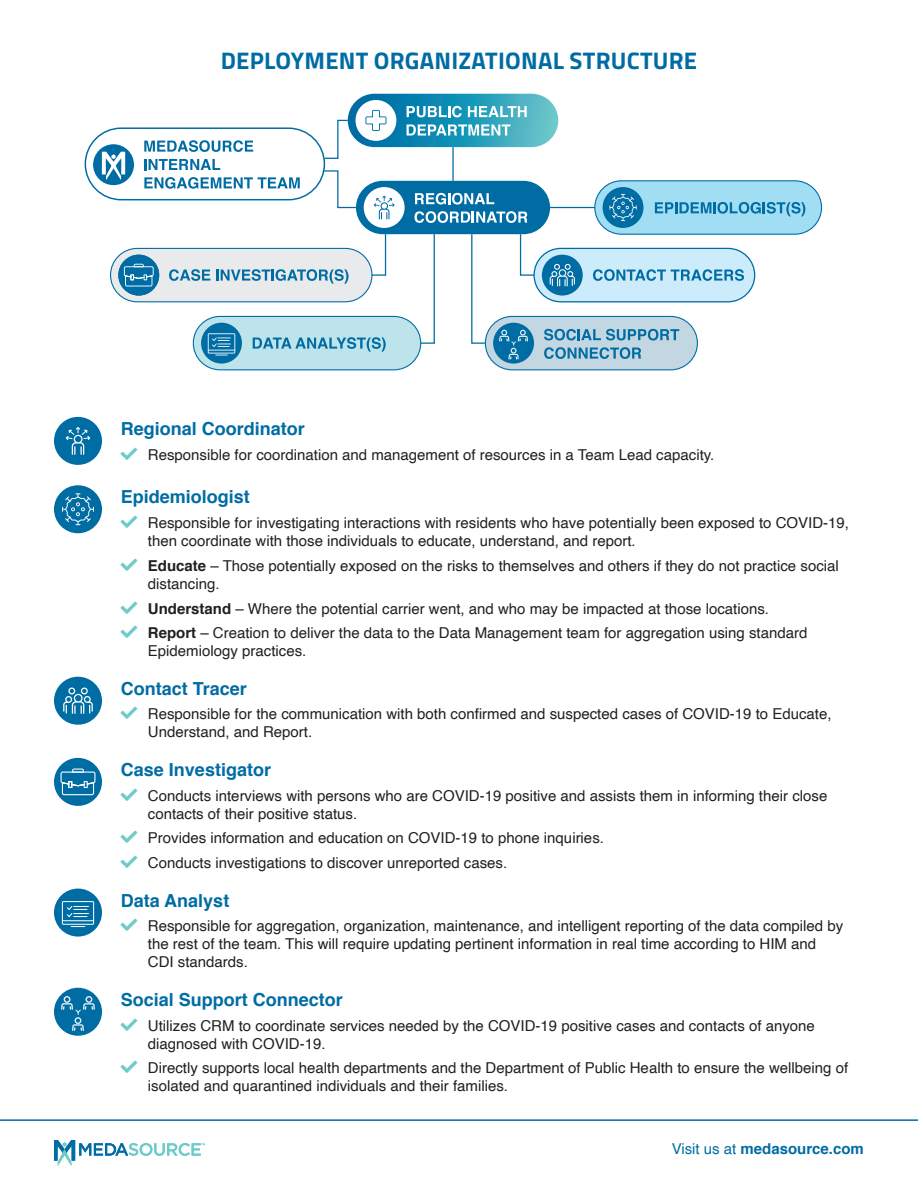
<style>
.page{position:relative;width:918px;height:1188px;background:#fff}
.page>*{position:absolute;margin:0;border:0;box-sizing:border-box;transform-origin:0 0}
.t1{font:700 24px "Titillium";letter-spacing:.01em;color:#006ca4}
.t2{font:700 18px "Helvetica";color:#006ca4}
.t3{font:15px/18px "Helvetica";color:#231f20}
.t4{font:700 15px "Helvetica";color:#006ca4}
.s1{font-weight:700}
.s2{font-weight:400}
</style>
<div class="page">
<div style="left:54px;top:417px;width:48px;height:48px;background:#006ca4;border-radius:50%"></div>
<svg style="left:66px;top:427px;width:24px;height:28px"></svg>
<div style="left:54px;top:677px;width:48px;height:48px;background:#006ca4;border-radius:50%"></div>
<svg style="left:63px;top:688px;width:30px;height:26px"></svg>
<div style="left:54px;top:889px;width:48px;height:48px;background:#006ca4;border-radius:50%"></div>
<svg style="left:62px;top:901px;width:32px;height:26px"></svg>
<div style="left:54px;top:485px;width:48px;height:48px;background:#006ca4;border-radius:50%"></div>
<svg style="left:62px;top:493px;width:32px;height:32px"></svg>
<div style="left:54px;top:988px;width:48px;height:48px;background:#006ca4;border-radius:50%"></div>
<svg style="left:61px;top:996px;width:34px;height:35px"></svg>
<hr style="left:452px;top:147px;width:2px;height:34px;background:#006ca4">
<div style="left:356px;top:181px;width:194px;height:53px;background:#006ca4;border-radius:27px"></div>
<svg style="left:415px;top:193px;width:79px;height:12px"></svg>
<svg style="left:414px;top:211px;width:113px;height:12px"></svg>
<div style="left:364px;top:187px;width:41px;height:41px;background:#fff;border-radius:50%"></div>
<div style="left:595px;top:181px;width:227px;height:53px;background:#a1ddf3;border-radius:27px"></div>
<div style="left:594px;top:180px;width:228px;height:55px;border:1px solid #006ca4;border-radius:27px"></div>
<hr style="left:550px;top:207px;width:45px;height:1px;background:#006ca4">
<svg style="left:373px;top:233px;width:14px;height:43px"></svg>
<div style="left:111px;top:248px;width:261px;height:54px;background:#e9eaeb;border-radius:27px"></div>
<div style="left:110px;top:248px;width:263px;height:54px;border:1px solid #006ca4;border-radius:27px"></div>
<svg style="left:169px;top:269px;width:41px;height:12px"></svg>
<svg style="left:216px;top:269px;width:133px;height:15px"></svg>
<div style="left:603px;top:187px;width:40px;height:41px;background:#006ca4;border-radius:50%"></div>
<svg style="left:609px;top:194px;width:28px;height:27px"></svg>
<div style="left:118px;top:255px;width:41px;height:41px;background:#006ca4;border-radius:50%"></div>
<svg style="left:419px;top:234px;width:17px;height:110px"></svg>
<div style="left:193px;top:316px;width:228px;height:54px;background:#bde4ea;border-radius:27px"></div>
<div style="left:193px;top:316px;width:228px;height:54px;border:1px solid #006ca4;border-radius:27px"></div>
<div style="left:201px;top:323px;width:41px;height:41px;background:#006ca4;border-radius:50%"></div>
<svg style="left:208px;top:333px;width:27px;height:23px"></svg>
<svg style="left:374px;top:196px;width:21px;height:23px"></svg>
<div style="left:85px;top:127px;width:240px;height:73px;border:1px solid #006ca4;border-radius:36px"></div>
<svg style="left:144px;top:140px;width:109px;height:12px"></svg>
<svg style="left:144px;top:159px;width:76px;height:11px"></svg>
<svg style="left:144px;top:177px;width:156px;height:12px"></svg>
<div style="left:93px;top:144px;width:41px;height:41px;background:#006ca4;border-radius:50%"></div>
<svg style="left:102px;top:152px;width:23px;height:28px"></svg>
<svg style="left:323px;top:119px;width:26px;height:41px"></svg>
<svg style="left:322px;top:170px;width:35px;height:39px"></svg>
<div style="left:534px;top:248px;width:221px;height:54px;background:#cdecfb;border-radius:27px"></div>
<div style="left:533px;top:248px;width:222px;height:54px;border:1px solid #006ca4;border-radius:27px"></div>
<div style="left:542px;top:255px;width:41px;height:41px;background:#006ca4;border-radius:50%"></div>
<svg style="left:519px;top:233px;width:16px;height:43px"></svg>
<svg style="left:550px;top:264px;width:25px;height:22px"></svg>
<svg style="left:471px;top:234px;width:16px;height:110px"></svg>
<svg style="left:348px;top:94px;width:210px;height:53px;background:#2899b8"></svg>
<div style="left:356px;top:100px;width:40px;height:41px;background:#fff;border-radius:50%"></div>
<svg style="left:365px;top:110px;width:21px;height:21px"></svg>
<svg style="left:407px;top:106px;width:55px;height:11px"></svg>
<svg style="left:468px;top:106px;width:59px;height:11px"></svg>
<svg style="left:407px;top:124px;width:104px;height:12px"></svg>
<svg style="left:655px;top:202px;width:150px;height:14px"></svg>
<div style="left:485px;top:316px;width:212px;height:54px;background:#c2d7e1;border-radius:27px"></div>
<div style="left:485px;top:316px;width:213px;height:54px;border:1px solid #006ca4;border-radius:27px"></div>
<div style="left:493px;top:323px;width:41px;height:41px;background:#006ca4;border-radius:50%"></div>
<svg style="left:544px;top:329px;width:135px;height:12px"></svg>
<svg style="left:544px;top:347px;width:97px;height:12px"></svg>
<svg style="left:499px;top:330px;width:29px;height:29px"></svg>
<svg style="left:124px;top:264px;width:30px;height:22px"></svg>
<svg style="left:253px;top:337px;width:133px;height:15px"></svg>
<svg style="left:593px;top:269px;width:151px;height:12px"></svg>
<svg style="left:54px;top:1140px;width:151px;height:26px"></svg>
<hr style="left:0;top:1119px;width:918px;height:2px;background:#006ca4">
<div style="left:54px;top:758px;width:48px;height:48px;background:#006ca4;border-radius:50%"></div>
<svg style="left:61px;top:769px;width:34px;height:26px"></svg>
<h1 class="t1" style="left:221px;top:42px;width:478px">DEPLOYMENT ORGANIZATIONAL STRUCTURE</h1>
<p class="t2" style="left:121px;top:414px;width:186px">Regional Coordinator</p>
<p class="t3" style="left:148px;top:446px;width:568px">Responsible for coordination and management of resources in a Team Lead capacity.</p>
<p class="t2" style="left:121px;top:482px;width:131px">Epidemiologist</p>
<p class="t3" style="left:148px;top:514px;width:703px">Responsible for investigating interactions with residents who have potentially been exposed to COVID-19, then coordinate with those individuals to educate, understand, and report.</p>
<p class="t3" style="left:148px;top:557px;width:692px"><span class="s1">Educate</span> – Those potentially exposed on the risks to themselves and others if they do not practice social distancing.</p>
<p class="t3" style="left:148px;top:596px;width:661px;line-height:24.8px"><span class="s1">Understand</span> – Where the potential carrier went, and who may be impacted at those locations.<br><span class="s1">Report</span> – Creation to deliver the data to the Data Management team for aggregation using standard</p>
<p class="t3" style="left:148px;top:643px;width:160px">Epidemiology practices.</p>
<p class="t2" style="left:121px;top:674px;width:128px">Contact Tracer</p>
<p class="t3" style="left:148px;top:706px;width:685px">Responsible for the communication with both confirmed and suspected cases of COVID-19 to Educate,<br>Understand, and Report.</p>
<p class="t2" style="left:121px;top:755px;width:152px">Case Investigator</p>
<p class="t3" style="left:148px;top:787px;width:681px">Conducts interviews with persons who are COVID-19 positive and assists them in informing their close contacts of their positive status.</p>
<p class="t3" style="left:148px;top:826px;width:458px;line-height:24.8px">Provides information and education on COVID-19 to phone inquiries.<br>Conducts investigations to discover unreported cases.</p>
<p class="t2" style="left:121px;top:886px;width:110px">Data Analyst</p>
<p class="t3" style="left:148px;top:918px;width:697px">Responsible for aggregation, organization, maintenance, and intelligent reporting of the data compiled by the rest of the team. This will require updating pertinent information in real time according to HIM and<br>CDI standards.</p>
<p class="t2" style="left:121px;top:985px;width:224px">Social Support Connector</p>
<p class="t3" style="left:148px;top:1017px;width:668px">Utilizes CRM to coordinate services needed by the COVID-19 positive cases and contacts of anyone diagnosed with COVID-19.</p>
<p class="t3" style="left:148px;top:1059px;width:702px">Directly supports local health departments and the Department of Public Health to ensure the wellbeing of isolated and quarantined individuals and their families.</p>
<p class="t4" style="left:672px;top:1137px;width:194px"><span class="s2">Visit us at</span> medasource.com</p>
</div>
